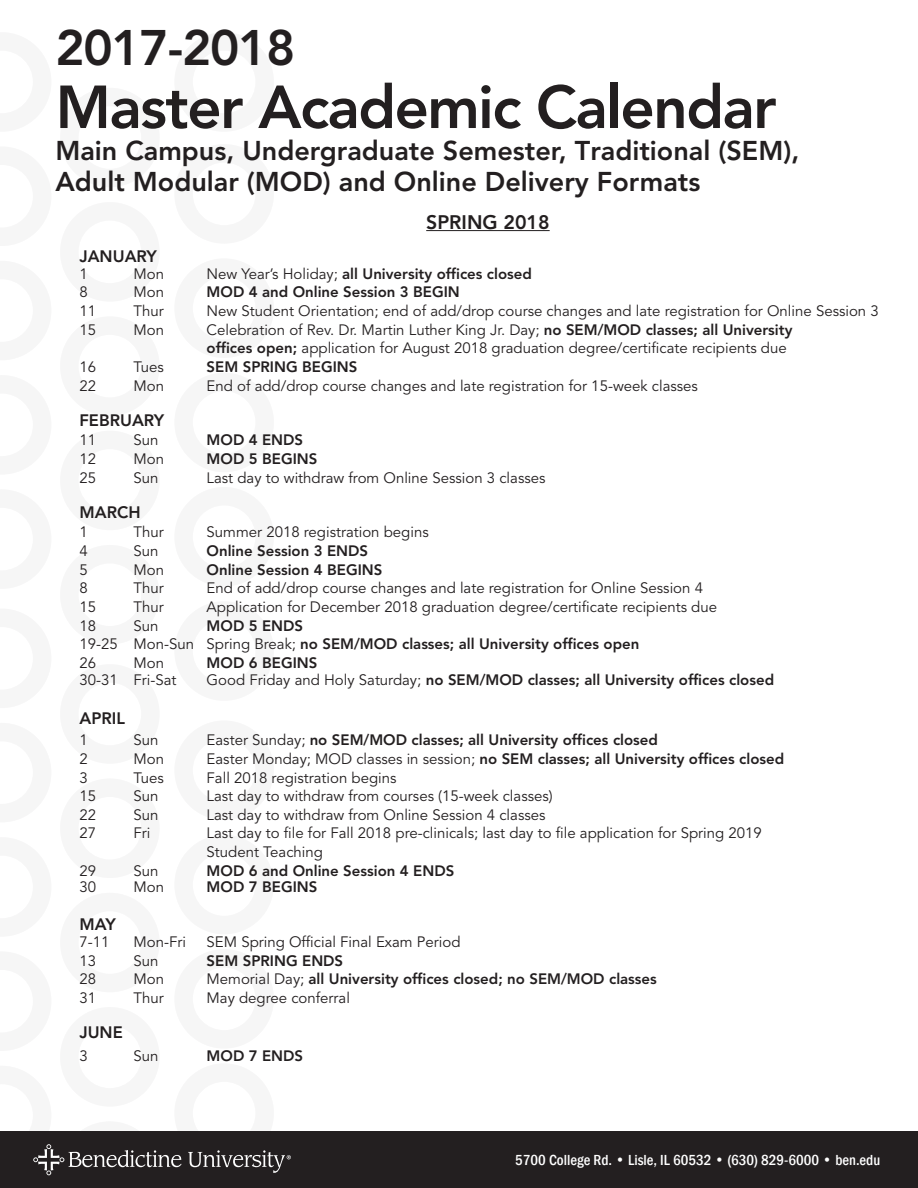
<style>
.page{position:relative;width:918px;height:1188px;background:#fff}
.page>*{position:absolute;margin:0;border:0;box-sizing:border-box;transform-origin:0 0}
.t1{font:800 60px "Avenir LT Std";letter-spacing:-.025em;color:#231f20}
.t2{font:800 49.5px "Avenir LT Std";letter-spacing:-.025em;color:#231f20}
.t3{font:800 27px/31.5px "Avenir LT Std";color:#231f20}
.Semester_Header{font:800 19.5px "Avenir LT Std";color:#231f20}
.Semester_Header-2{font:800 16.5px "Avenir LT Std";color:#231f20}
.Semester_Header-3{font:15px "Avenir LT Std";color:#231f20}
.Semester_Header-4{font:800 15px "Avenir LT Std";color:#231f20}
.t4{font:500 condensed 15px "Franklin Gothic";color:#fff}
.s1{font-weight:400}
.s2{font-weight:800}
</style>
<div class="page">
<div style="left:0;top:1131px;width:918px;height:57px;background:#231f20"></div>
<svg style="left:33px;top:1144px;width:258px;height:31px"></svg>
<hr style="left:426px;top:230px;width:124px;height:1px;background:#231f20">
<p class="t2" style="left:55px;top:19px;width:242px">2017-2018</p>
<p class="t1" style="left:55px;top:72px;width:723px">Master Academic Calendar</p>
<p class="t3" style="left:55px;top:134px;width:745px">Main Campus, Undergraduate Semester, Traditional (SEM),<br>Adult Modular (MOD) and Online Delivery Formats</p>
<p class="Semester_Header" style="left:426px;top:210px;width:125px">SPRING 2018</p>
<p class="Semester_Header-2" style="left:80px;top:247px;width:79px">JANUARY</p>
<p class="Semester_Header-3" style="left:80px;top:265px;width:10px">1</p>
<p class="Semester_Header-3" style="left:134px;top:265px;width:32px">Mon</p>
<p class="Semester_Header-4" style="left:207px;top:265px;width:327px"><span class="s1">New Year’s Holiday;</span> all University offices closed</p>
<p class="Semester_Header-3" style="left:80px;top:284px;width:10px">8</p>
<p class="Semester_Header-3" style="left:134px;top:284px;width:32px">Mon</p>
<p class="Semester_Header-4" style="left:207px;top:283px;width:255px">MOD 4 and Online Session 3 BEGIN</p>
<p class="Semester_Header-3" style="left:80px;top:302px;width:18px">11</p>
<p class="Semester_Header-3" style="left:134px;top:302px;width:32px">Thur</p>
<p class="Semester_Header-3" style="left:207px;top:302px;width:674px">New Student Orientation; end of add/drop course changes and late registration for Online Session 3</p>
<p class="Semester_Header-3" style="left:80px;top:321px;width:18px">15</p>
<p class="Semester_Header-3" style="left:134px;top:321px;width:32px">Mon</p>
<p class="Semester_Header-3" style="left:207px;top:321px;width:587px">Celebration of Rev. Dr. Martin Luther King Jr. Day; <span class="s2">no SEM/MOD classes; all University</span></p>
<p class="Semester_Header-3" style="left:207px;top:340px;width:582px"><span class="s2">offices open;</span> application for August 2018 graduation degree/certificate recipients due</p>
<p class="Semester_Header-3" style="left:80px;top:358px;width:18px">16</p>
<p class="Semester_Header-3" style="left:134px;top:358px;width:32px">Tues</p>
<p class="Semester_Header-4" style="left:207px;top:358px;width:152px">SEM SPRING BEGINS</p>
<p class="Semester_Header-3" style="left:80px;top:377px;width:18px">22</p>
<p class="Semester_Header-3" style="left:134px;top:377px;width:32px">Mon</p>
<p class="Semester_Header-3" style="left:207px;top:377px;width:493px">End of add/drop course changes and late registration for 15-week classes</p>
<p class="Semester_Header-2" style="left:80px;top:410px;width:86px">FEBRUARY</p>
<p class="Semester_Header-3" style="left:80px;top:432px;width:18px">11</p>
<p class="Semester_Header-3" style="left:134px;top:432px;width:27px">Sun</p>
<p class="Semester_Header-4" style="left:207px;top:431px;width:98px">MOD 4 ENDS</p>
<p class="Semester_Header-3" style="left:80px;top:450px;width:18px">12</p>
<p class="Semester_Header-3" style="left:134px;top:450px;width:32px">Mon</p>
<p class="Semester_Header-4" style="left:207px;top:450px;width:112px">MOD 5 BEGINS</p>
<p class="Semester_Header-3" style="left:80px;top:469px;width:18px">25</p>
<p class="Semester_Header-3" style="left:134px;top:469px;width:27px">Sun</p>
<p class="Semester_Header-3" style="left:207px;top:469px;width:340px">Last day to withdraw from Online Session 3 classes</p>
<p class="Semester_Header-2" style="left:80px;top:502px;width:63px">MARCH</p>
<p class="Semester_Header-3" style="left:80px;top:524px;width:10px">1</p>
<p class="Semester_Header-3" style="left:134px;top:524px;width:32px">Thur</p>
<p class="Semester_Header-3" style="left:207px;top:524px;width:224px">Summer 2018 registration begins</p>
<p class="Semester_Header-3" style="left:80px;top:542px;width:10px">4</p>
<p class="Semester_Header-3" style="left:134px;top:542px;width:27px">Sun</p>
<p class="Semester_Header-4" style="left:207px;top:542px;width:163px">Online Session 3 ENDS</p>
<p class="Semester_Header-3" style="left:80px;top:561px;width:10px">5</p>
<p class="Semester_Header-3" style="left:134px;top:561px;width:32px">Mon</p>
<p class="Semester_Header-4" style="left:207px;top:561px;width:177px">Online Session 4 BEGINS</p>
<p class="Semester_Header-3" style="left:80px;top:580px;width:10px">8</p>
<p class="Semester_Header-3" style="left:134px;top:580px;width:32px">Thur</p>
<p class="Semester_Header-3" style="left:207px;top:580px;width:498px">End of add/drop course changes and late registration for Online Session 4</p>
<p class="Semester_Header-3" style="left:80px;top:598px;width:18px">15</p>
<p class="Semester_Header-3" style="left:134px;top:598px;width:32px">Thur</p>
<p class="Semester_Header-3" style="left:207px;top:598px;width:512px">Application for December 2018 graduation degree/certificate recipients due</p>
<p class="Semester_Header-3" style="left:80px;top:617px;width:18px">18</p>
<p class="Semester_Header-3" style="left:134px;top:617px;width:27px">Sun</p>
<p class="Semester_Header-4" style="left:207px;top:617px;width:98px">MOD 5 ENDS</p>
<p class="Semester_Header-4" style="left:80px;top:635px;width:561px"><span class="s1">19-25 Mon-Sun Spring Break;</span> no SEM/MOD classes; all University offices open</p>
<p class="Semester_Header-3" style="left:80px;top:654px;width:18px">26</p>
<p class="Semester_Header-3" style="left:134px;top:654px;width:32px">Mon</p>
<p class="Semester_Header-4" style="left:207px;top:654px;width:112px">MOD 6 BEGINS</p>
<p class="Semester_Header-3" style="left:80px;top:671px;width:99px">30-31 Fri-Sat</p>
<p class="Semester_Header-4" style="left:207px;top:670px;width:569px"><span class="s1">Good Friday and Holy Saturday;</span> no SEM/MOD classes; all University offices closed</p>
<p class="Semester_Header-2" style="left:80px;top:708px;width:47px">APRIL</p>
<p class="Semester_Header-3" style="left:80px;top:731px;width:10px">1</p>
<p class="Semester_Header-3" style="left:134px;top:731px;width:27px">Sun</p>
<p class="Semester_Header-4" style="left:207px;top:731px;width:453px"><span class="s1">Easter Sunday;</span> no SEM/MOD classes; all University offices closed</p>
<p class="Semester_Header-3" style="left:80px;top:750px;width:10px">2</p>
<p class="Semester_Header-3" style="left:134px;top:750px;width:32px">Mon</p>
<p class="Semester_Header-4" style="left:207px;top:750px;width:579px"><span class="s1">Easter Monday; MOD classes in session;</span> no SEM classes; all University offices closed</p>
<p class="Semester_Header-3" style="left:80px;top:769px;width:10px">3</p>
<p class="Semester_Header-3" style="left:134px;top:769px;width:32px">Tues</p>
<p class="Semester_Header-3" style="left:207px;top:769px;width:191px">Fall 2018 registration begins</p>
<p class="Semester_Header-3" style="left:80px;top:787px;width:18px">15</p>
<p class="Semester_Header-3" style="left:134px;top:787px;width:27px">Sun</p>
<p class="Semester_Header-3" style="left:207px;top:787px;width:348px">Last day to withdraw from courses (15-week classes)</p>
<p class="Semester_Header-3" style="left:80px;top:806px;width:18px">22</p>
<p class="Semester_Header-3" style="left:134px;top:806px;width:27px">Sun</p>
<p class="Semester_Header-3" style="left:207px;top:806px;width:340px">Last day to withdraw from Online Session 4 classes</p>
<p class="Semester_Header-3" style="left:80px;top:825px;width:18px">27</p>
<p class="Semester_Header-3" style="left:134px;top:825px;width:18px">Fri</p>
<p class="Semester_Header-3" style="left:207px;top:825px;width:557px">Last day to file for Fall 2018 pre-clinicals; last day to file application for Spring 2019</p>
<p class="Semester_Header-3" style="left:207px;top:843px;width:118px">Student Teaching</p>
<p class="Semester_Header-3" style="left:80px;top:862px;width:18px">29</p>
<p class="Semester_Header-3" style="left:134px;top:862px;width:27px">Sun</p>
<p class="Semester_Header-4" style="left:207px;top:862px;width:249px">MOD 6 and Online Session 4 ENDS</p>
<p class="Semester_Header-3" style="left:80px;top:879px;width:18px">30</p>
<p class="Semester_Header-3" style="left:134px;top:879px;width:32px">Mon</p>
<p class="Semester_Header-4" style="left:207px;top:878px;width:112px">MOD 7 BEGINS</p>
<p class="Semester_Header-2" style="left:80px;top:915px;width:38px">MAY</p>
<p class="Semester_Header-3" style="left:80px;top:933px;width:32px">7-11</p>
<p class="Semester_Header-3" style="left:134px;top:933px;width:54px">Mon-Fri</p>
<p class="Semester_Header-3" style="left:207px;top:933px;width:255px">SEM Spring Official Final Exam Period</p>
<p class="Semester_Header-3" style="left:80px;top:952px;width:18px">13</p>
<p class="Semester_Header-3" style="left:134px;top:952px;width:27px">Sun</p>
<p class="Semester_Header-4" style="left:207px;top:952px;width:138px">SEM SPRING ENDS</p>
<p class="Semester_Header-3" style="left:80px;top:970px;width:18px">28</p>
<p class="Semester_Header-3" style="left:134px;top:970px;width:32px">Mon</p>
<p class="Semester_Header-4" style="left:207px;top:970px;width:452px"><span class="s1">Memorial Day;</span> all University offices closed; no SEM/MOD classes</p>
<p class="Semester_Header-3" style="left:80px;top:989px;width:18px">31</p>
<p class="Semester_Header-3" style="left:134px;top:989px;width:32px">Thur</p>
<p class="Semester_Header-3" style="left:207px;top:989px;width:145px">May degree conferral</p>
<p class="Semester_Header-2" style="left:80px;top:1023px;width:45px">JUNE</p>
<p class="Semester_Header-3" style="left:80px;top:1047px;width:10px">3</p>
<p class="Semester_Header-3" style="left:134px;top:1047px;width:27px">Sun</p>
<p class="Semester_Header-4" style="left:207px;top:1047px;width:98px">MOD 7 ENDS</p>
<p class="t4" style="left:515px;top:1150px;width:367px">5700 College Rd. • Lisle, IL 60532 • (630) 829-6000 • ben.edu</p>
</div>
